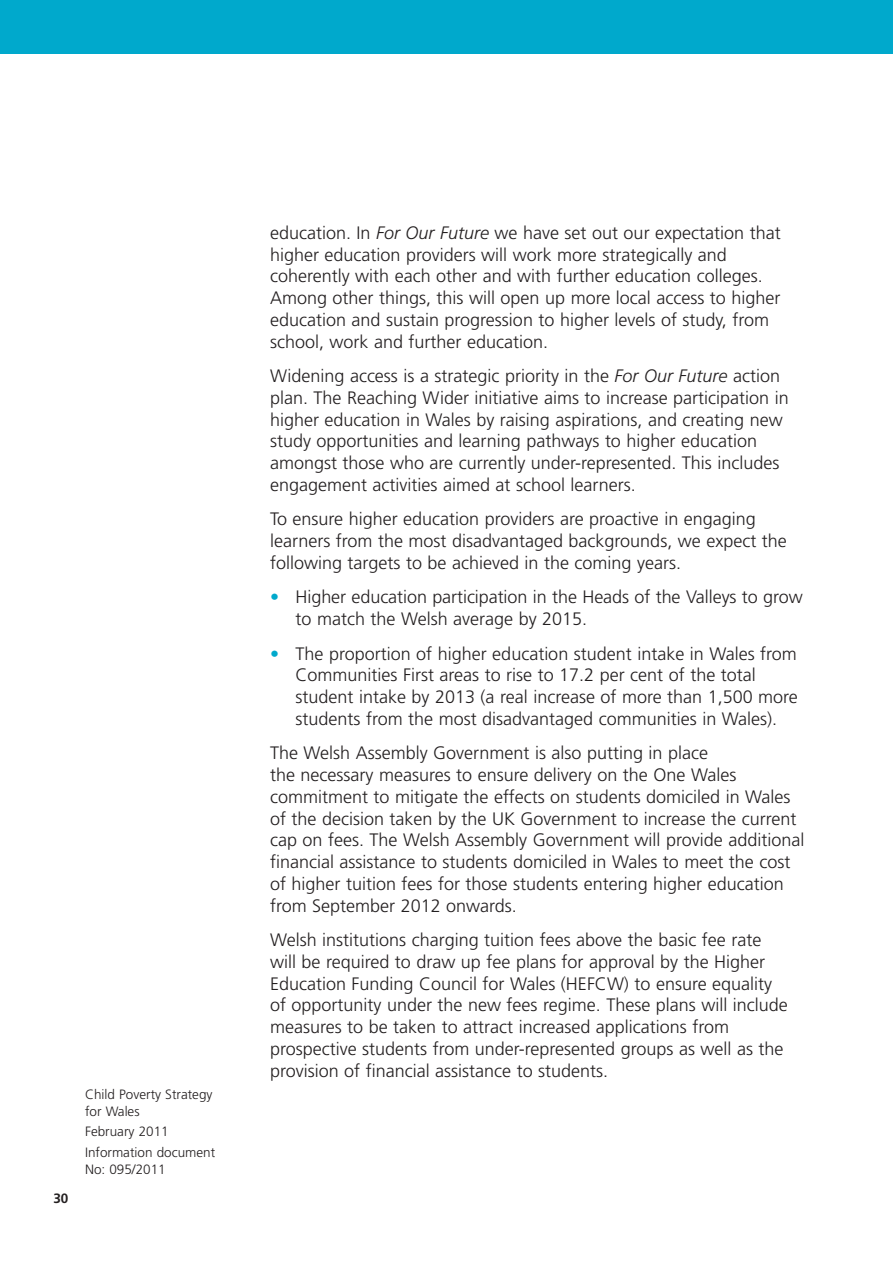
<style>
.page{position:relative;width:893px;height:1263px;background:#fff}
.page>*{position:absolute;margin:0;border:0;box-sizing:border-box;transform-origin:0 0}
.t1{font:300 18px/21.8px "Frutiger LT";color:#231f20}
.t2{font:300 13.5px/16.5px "Frutiger LT";color:#231f20}
.t3{font:700 13.5px "Frutiger LT";color:#231f20}
.s1{font-style:italic}
.s2{color:#00a9cc}
</style>
<div class="page">
<div style="left:0;top:0;width:893px;height:53px;background:#00a9cc"></div>
<p class="t3" style="left:53px;top:1190px;width:17px">30</p>
<p class="t2" style="left:85px;top:1086px;width:129px">Child Poverty Strategy for Wales</p>
<p class="t2" style="left:85px;top:1121px;width:132px;line-height:20.7px">February 2011<br>Information document</p>
<p class="t2" style="left:85px;top:1161px;width:82px">No: 095/2011</p>
<p class="t1" style="left:270px;top:222px;width:512px">education. In <span class="s1">For Our Future</span> we have set out our expectation that higher education providers will work more strategically and coherently with each other and with further education colleges.<br>Among other things, this will open up more local access to higher education and sustain progression to higher levels of study, from school, work and further education.</p>
<p class="t1" style="left:270px;top:365px;width:520px">Widening access is a strategic priority in the <span class="s1">For Our Future</span> action plan. The Reaching Wider initiative aims to increase participation in higher education in Wales by raising aspirations, and creating new study opportunities and learning pathways to higher education amongst those who are currently under-represented. This includes engagement activities aimed at school learners.</p>
<p class="t1" style="left:270px;top:508px;width:518px">To ensure higher education providers are proactive in engaging learners from the most disadvantaged backgrounds, we expect the following targets to be achieved in the coming years.</p>
<p class="t1" style="left:296px;top:586px;width:509px;text-indent:-26px"><span class="s2">•</span> Higher education participation in the Heads of the Valleys to grow to match the Welsh average by 2015.</p>
<p class="t1" style="left:296px;top:643px;width:504px;text-indent:-26px"><span class="s2">•</span> The proportion of higher education student intake in Wales from Communities First areas to rise to 17.2 per cent of the total student intake by 2013 (a real increase of more than 1,500 more students from the most disadvantaged communities in Wales).</p>
<p class="t1" style="left:270px;top:742px;width:536px">The Welsh Assembly Government is also putting in place<br>the necessary measures to ensure delivery on the One Wales commitment to mitigate the effects on students domiciled in Wales of the decision taken by the UK Government to increase the current cap on fees. The Welsh Assembly Government will provide additional financial assistance to students domiciled in Wales to meet the cost of higher tuition fees for those students entering higher education from September 2012 onwards.</p>
<p class="t1" style="left:270px;top:929px;width:519px">Welsh institutions charging tuition fees above the basic fee rate will be required to draw up fee plans for approval by the Higher Education Funding Council for Wales (HEFCW) to ensure equality of opportunity under the new fees regime. These plans will include measures to be taken to attract increased applications from prospective students from under-represented groups as well as the provision of financial assistance to students.</p>
</div>
